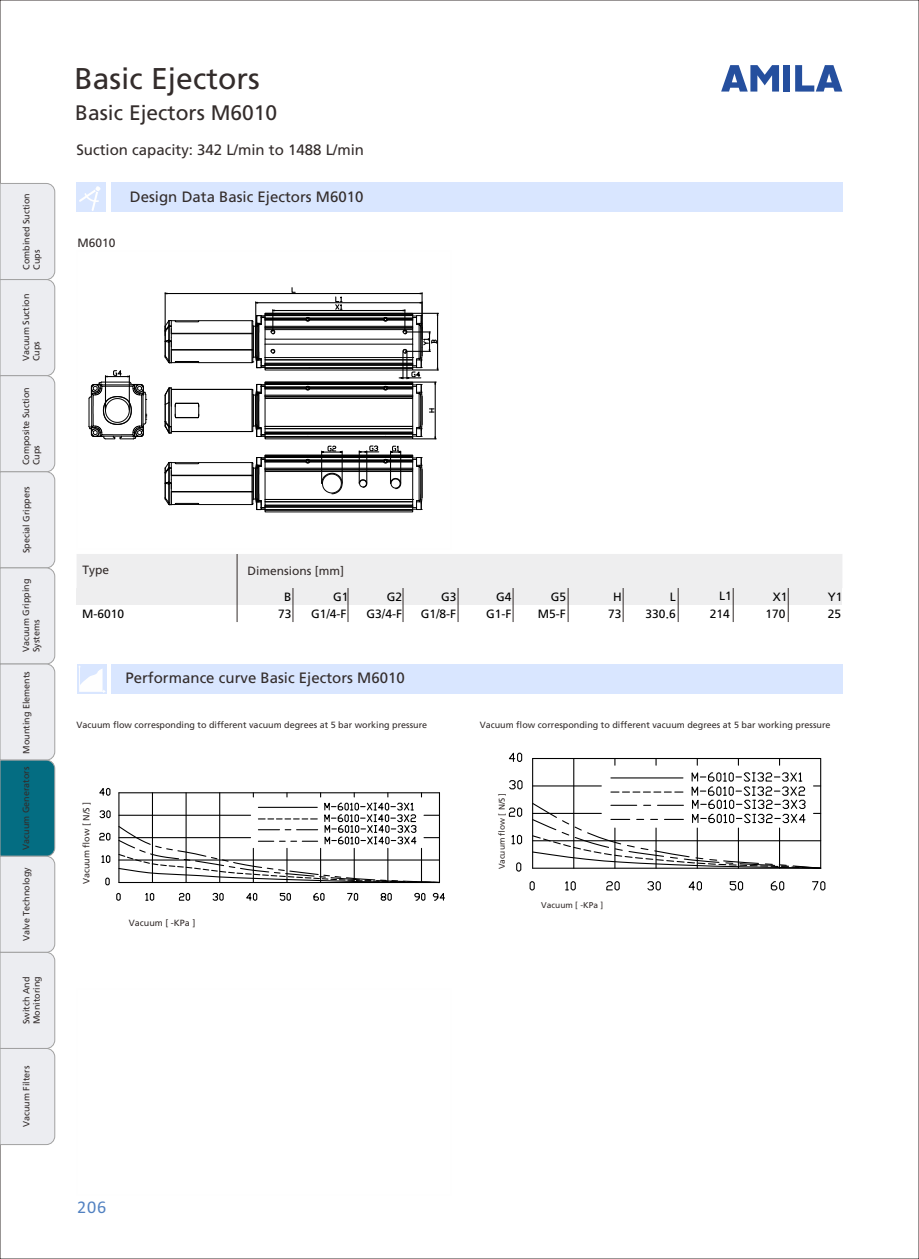
<style>
.page{position:relative;width:919px;height:1259px;background:#fff}
.page>*{position:absolute;margin:0;border:0;box-sizing:border-box;transform-origin:0 0}
.t1{font:30px "Frutiger CE";color:#332c2b}
.t2{font:21px "Frutiger CE";color:#332c2b}
.t3{font:18px "Calibri";color:#5181c1}
.t4{font:15px "Frutiger CE";color:#332c2b}
.t5{font:12px "Frutiger CE";color:#000}
.t6{font:12px "Frutiger CE";color:#332c2b}
.t7{font:9px/10.4px "Frutiger CE";color:#332c2b}
.t8{font:8.4px "Frutiger CE";color:#332c2b}
.s1{font-family:"FZLTHK GBK1 0"}
</style>
<div class="page">
<div style="left:111px;top:182px;width:731px;height:30px;background:#d9e6ff"></div>
<div style="left:76px;top:182px;width:30px;height:30px;background:#d9e6ff"></div>
<svg style="left:79px;top:186px;width:22px;height:25px"></svg>
<div style="left:77px;top:554px;width:765px;height:34px;background:#eeeeef"></div>
<div style="left:77px;top:588px;width:765px;height:17px;background:#eeeeef"></div>
<hr style="left:293px;top:588px;width:1px;height:34px;background:#332c2b">
<hr style="left:348px;top:588px;width:1px;height:34px;background:#332c2b">
<hr style="left:403px;top:588px;width:1px;height:34px;background:#332c2b">
<hr style="left:623px;top:588px;width:1px;height:34px;background:#332c2b">
<hr style="left:677px;top:588px;width:1px;height:34px;background:#332c2b">
<hr style="left:787px;top:588px;width:1px;height:34px;background:#332c2b">
<hr style="left:237px;top:554px;width:1px;height:68px;background:#332c2b">
<hr style="left:458px;top:588px;width:1px;height:34px;background:#332c2b">
<hr style="left:513px;top:588px;width:1px;height:34px;background:#332c2b">
<hr style="left:568px;top:588px;width:1px;height:34px;background:#332c2b">
<hr style="left:732px;top:588px;width:1px;height:34px;background:#332c2b">
<svg style="left:721px;top:65px;width:58px;height:27px"></svg>
<div style="left:783px;top:65px;width:7px;height:27px;background:#254f9e"></div>
<svg style="left:795px;top:65px;width:47px;height:27px"></svg>
<div style="left:111px;top:664px;width:731px;height:30px;background:#d9e6ff"></div>
<div style="left:77px;top:664px;width:30px;height:30px;background:#d9e6ff"></div>
<svg style="left:79px;top:665px;width:27px;height:28px"></svg>
<div style="left:265px;top:510px;width:148px;height:2px;border:1px solid #000"></div>
<svg style="left:88px;top:370px;width:59px;height:69px"></svg>
<svg style="left:164px;top:287px;width:274px;height:223px"></svg>
<svg style="left:529px;top:881px;width:6px;height:10px"></svg>
<svg style="left:565px;top:881px;width:11px;height:10px"></svg>
<svg style="left:606px;top:881px;width:14px;height:10px"></svg>
<svg style="left:647px;top:881px;width:14px;height:10px"></svg>
<svg style="left:688px;top:881px;width:14px;height:10px"></svg>
<svg style="left:729px;top:881px;width:14px;height:10px"></svg>
<svg style="left:770px;top:881px;width:14px;height:10px"></svg>
<svg style="left:812px;top:881px;width:13px;height:10px"></svg>
<svg style="left:516px;top:862px;width:6px;height:10px"></svg>
<svg style="left:511px;top:834px;width:11px;height:11px"></svg>
<svg style="left:508px;top:807px;width:14px;height:10px"></svg>
<svg style="left:509px;top:780px;width:14px;height:10px"></svg>
<svg style="left:508px;top:752px;width:14px;height:10px"></svg>
<svg style="left:532px;top:758px;width:289px;height:111px"></svg>
<hr style="left:119px;top:792px;width:320px;height:1px;background:#000">
<svg style="left:116px;top:892px;width:5px;height:9px"></svg>
<svg style="left:105px;top:877px;width:5px;height:9px"></svg>
<svg style="left:101px;top:855px;width:10px;height:8px"></svg>
<svg style="left:99px;top:832px;width:12px;height:9px"></svg>
<svg style="left:99px;top:810px;width:12px;height:9px"></svg>
<svg style="left:99px;top:787px;width:12px;height:9px"></svg>
<svg style="left:145px;top:892px;width:10px;height:9px"></svg>
<svg style="left:178px;top:892px;width:13px;height:9px"></svg>
<svg style="left:212px;top:892px;width:12px;height:9px"></svg>
<svg style="left:246px;top:892px;width:12px;height:9px"></svg>
<svg style="left:279px;top:892px;width:12px;height:9px"></svg>
<svg style="left:313px;top:892px;width:12px;height:9px"></svg>
<svg style="left:347px;top:892px;width:12px;height:9px"></svg>
<svg style="left:380px;top:892px;width:12px;height:9px"></svg>
<svg style="left:414px;top:892px;width:12px;height:9px"></svg>
<svg style="left:432px;top:892px;width:13px;height:9px"></svg>
<svg style="left:118px;top:793px;width:322px;height:90px"></svg>
<svg style="left:0;top:183px;width:55px;height:962px;background:#d3dee3"></svg>
<p class="t7" style="left:22px;top:270px;width:78px;rotate:-90deg">Combined Suction<br>Cups</p>
<p class="t7" style="left:22px;top:361px;width:69px;rotate:-90deg">Vacuum Suction<br>Cups</p>
<p class="t7" style="left:22px;top:465px;width:80px;rotate:-90deg">Composite Suction<br>Cups</p>
<p class="t7" style="left:22px;top:553px;width:69px;rotate:-90deg">Special Grippers</p>
<p class="t7" style="left:22px;top:652px;width:75px;rotate:-90deg">Vacuum Gripping<br>Systems</p>
<p class="t7" style="left:22px;top:753px;width:84px;rotate:-90deg">Mounting Elements</p>
<p class="t7" style="left:22px;top:849px;width:85px;rotate:-90deg">Vacuum Generators</p>
<p class="t7" style="left:22px;top:941px;width:76px;rotate:-90deg">Valve Technology</p>
<p class="t7" style="left:22px;top:1024px;width:49px;rotate:-90deg">Switch And<br>Monitoring</p>
<p class="t7" style="left:22px;top:1127px;width:63px;rotate:-90deg">Vacuum Filters</p>
<h1 class="t1" style="left:75px;top:66px;width:187px">Basic Ejectors</h1>
<h2 class="t2" style="left:75px;top:104px;width:203px">Basic Ejectors M6010</h2>
<h3 class="t4" style="left:76px;top:144px;width:289px">Suction capacity: 342 L/min to 1488 L/min</h3>
<h3 class="t6" style="left:77px;top:238px;width:40px">M6010</h3>
<h3 class="t4" style="left:130px;top:191px;width:235px">Design Data Basic Ejectors M6010</h3>
<h3 class="t6" style="left:83px;top:565px;width:28px">Type</h3>
<h3 class="t6" style="left:247px;top:566px;width:98px">Dimensions [mm]</h3>
<h3 class="t5" style="left:82px;top:609px;width:44px">M-6010</h3>
<h3 class="t5" style="left:550px;top:592px;width:17px">G5</h3>
<h3 class="t5" style="left:719px;top:591px;width:14px">L1</h3>
<h3 class="t5" style="left:284px;top:592px;width:9px">B</h3>
<h3 class="t5" style="left:333px;top:592px;width:17px">G1</h3>
<h3 class="t5" style="left:387px;top:592px;width:17px">G2</h3>
<h3 class="t5" style="left:441px;top:592px;width:17px">G3</h3>
<h3 class="t5" style="left:496px;top:592px;width:17px">G4</h3>
<h3 class="t5" style="left:613px;top:592px;width:10px">H</h3>
<h3 class="t5" style="left:669px;top:592px;width:7px">L</h3>
<h3 class="t5" style="left:772px;top:592px;width:16px">X1</h3>
<h3 class="t5" style="left:827px;top:592px;width:16px">Y1</h3>
<h3 class="t5" style="left:278px;top:609px;width:15px">73</h3>
<h3 class="t5" style="left:311px;top:609px;width:37px">G1<span class="s1">/</span>4-F</h3>
<h3 class="t5" style="left:366px;top:609px;width:37px">G3<span class="s1">/</span>4-F</h3>
<h3 class="t5" style="left:420px;top:609px;width:37px">G1<span class="s1">/</span>8-F</h3>
<h3 class="t5" style="left:486px;top:609px;width:27px">G1-F</h3>
<h3 class="t5" style="left:538px;top:609px;width:29px">M5-F</h3>
<h3 class="t5" style="left:608px;top:609px;width:15px">73</h3>
<h3 class="t5" style="left:645px;top:608px;width:32px">330<span class="s1">.</span>6</h3>
<h3 class="t5" style="left:709px;top:609px;width:22px">214</h3>
<h3 class="t5" style="left:765px;top:609px;width:22px">170</h3>
<h3 class="t5" style="left:827px;top:609px;width:15px">25</h3>
<h3 class="t4" style="left:125px;top:672px;width:281px">Performance curve Basic Ejectors M6010</h3>
<p class="t7" style="left:76px;top:721px;width:352px">Vacuum flow corresponding to different vacuum degrees at 5 bar working pressure</p>
<p class="t7" style="left:82px;top:884px;width:84px;rotate:-90deg">Vacuum flow [ N/S ]</p>
<p class="t7" style="left:129px;top:918px;width:68px">Vacuum [ -KPa ]</p>
<p class="t7" style="left:480px;top:721px;width:352px">Vacuum flow corresponding to different vacuum degrees at 5 bar working pressure</p>
<p class="t8" style="left:498px;top:869px;width:78px;rotate:-90deg">Vacuum flow [ N/S ]</p>
<p class="t8" style="left:541px;top:901px;width:63px">Vacuum [ -KPa ]</p>
<h3 class="t3" style="left:77px;top:1199px;width:30px">206</h3>
</div>
